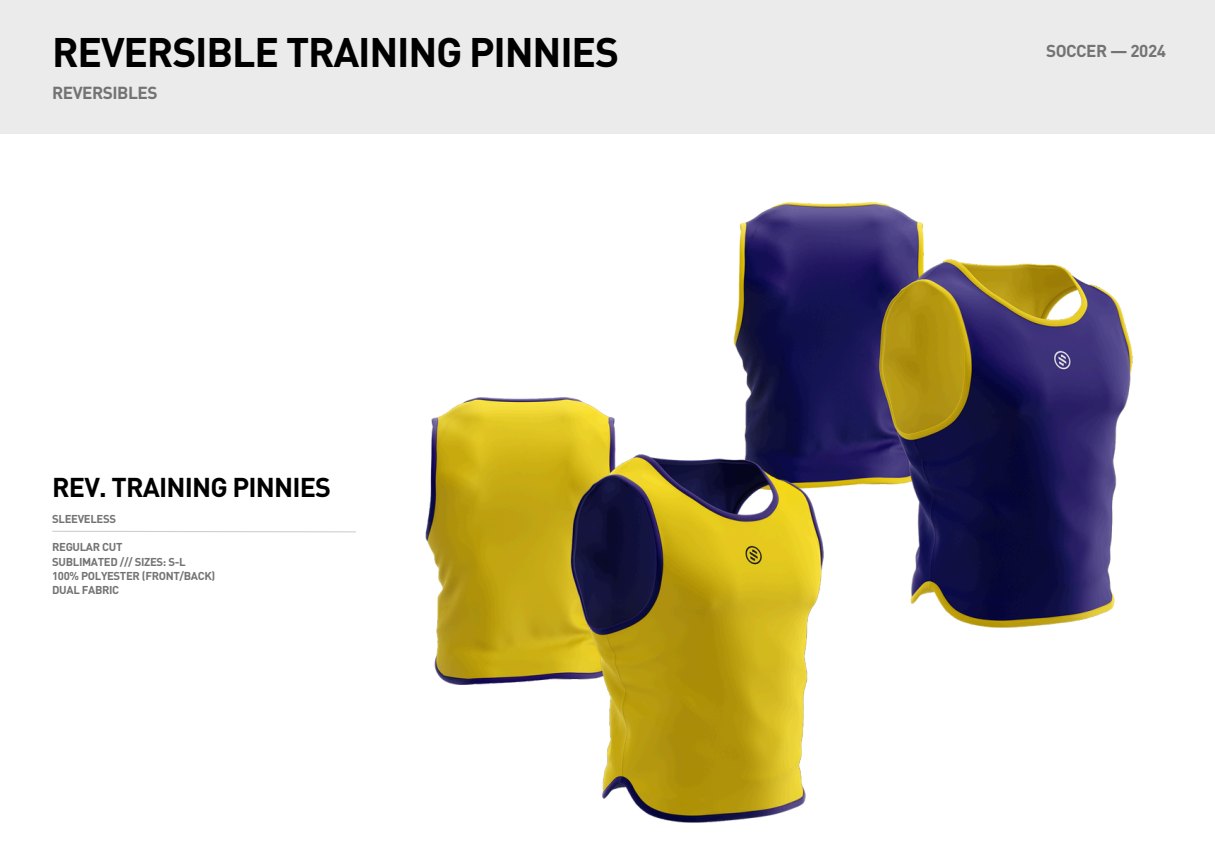
<style>
.page{position:relative;width:1215px;height:864px;background:#fff}
.page>*{position:absolute;margin:0;border:0;box-sizing:border-box;transform-origin:0 0}
.t1{font:700 40.8px "DIN Pro";letter-spacing:-.03em;color:#000}
.t2{font:700 26.85px "DIN Pro";letter-spacing:-.03em;color:#000}
.t3{font:700 17.25px "DIN Pro";letter-spacing:-.03em;color:#737373}
.t4{font:700 17.1px "DIN Pro";letter-spacing:-.03em;color:#737373}
.t5{font:700 11.25px "DIN Pro";letter-spacing:-.03em;color:#737373}
</style>
<div class="page">
<div style="left:0;top:0;width:1215px;height:133px;background:#ebebeb"></div>
<svg style="left:52px;top:530px;width:290px;height:3px"></svg>
<img style="left:650px;top:133px;width:565px;height:495px">
<img style="left:342px;top:329px;width:565px;height:494px">
<h2 class="t1" style="left:52px;top:25px;width:568px">REVERSIBLE TRAINING PINNIES</h2>
<p class="t4" style="left:1046px;top:39px;width:121px">SOCCER — 2024</p>
<p class="t3" style="left:52px;top:81px;width:107px">REVERSIBLES</p>
<p class="t2" style="left:52px;top:469px;width:281px">REV. TRAINING PINNIES</p>
<h1 class="t5" style="left:52px;top:511px;width:65px">SLEEVELESS</h1>
<h3 class="t5" style="left:52px;top:540px;width:72px">REGULAR CUT</h3>
<h3 class="t5" style="left:52px;top:554px;width:135px">SUBLIMATED /// SIZES: S-L</h3>
<p class="t5" style="left:52px;top:568px;width:165px">100% POLYESTER (FRONT/BACK)</p>
<p class="t5" style="left:52px;top:582px;width:69px">DUAL FABRIC</p>
</div>
